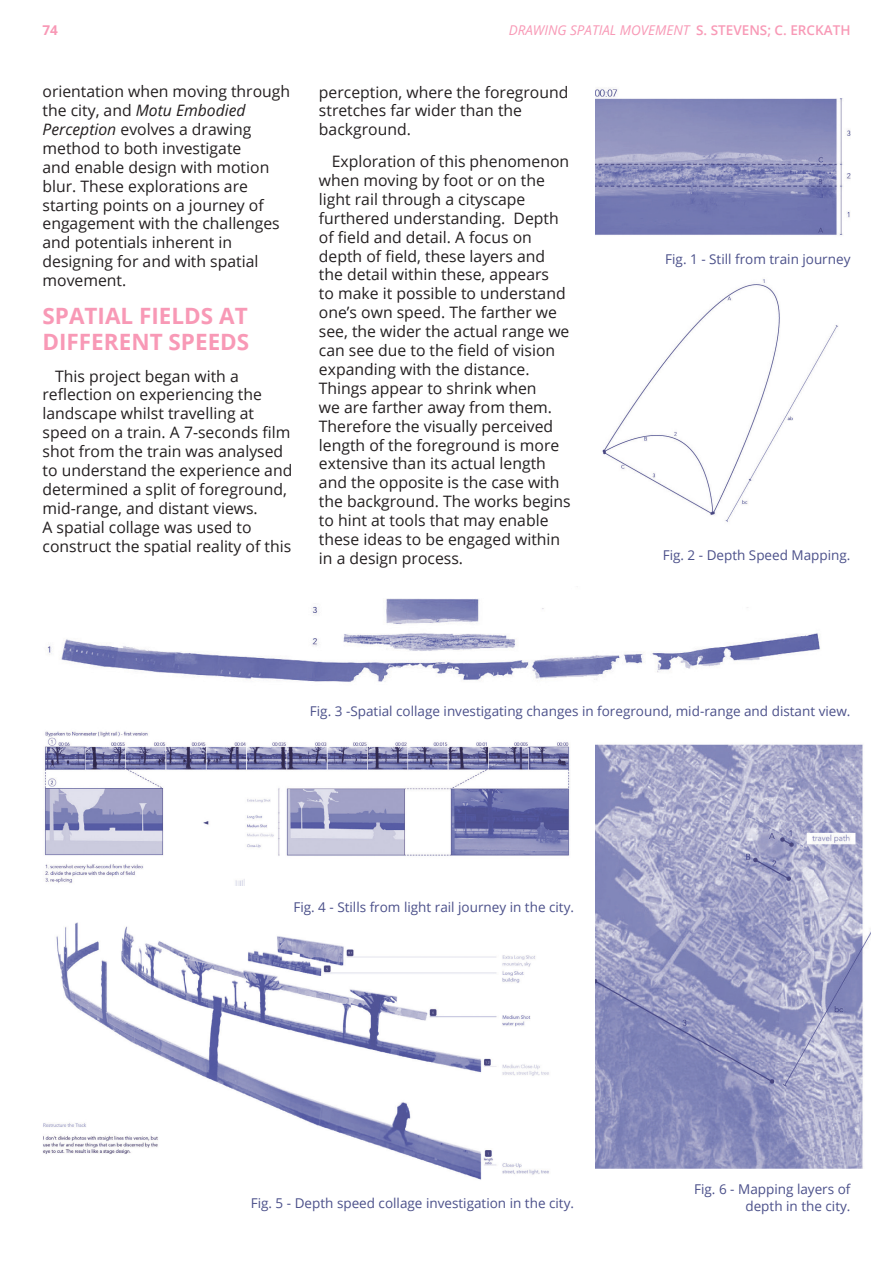
<style>
.page{position:relative;width:893px;height:1263px;background:#fff}
.page>*{position:absolute;margin:0;border:0;box-sizing:border-box;transform-origin:0 0}
.t1{font:700 22.5px/25.5px "Open Sans";color:#f899b6}
.t2{font:15.75px/18.9px "Open Sans";color:#231f20}
.t3{font:13.5px/16.2px "Open Sans";color:#4b508a;text-align:right}
.t4{font:italic 13.5px "Open Sans";color:#f899b6}
.t5{font:700 13.5px "Open Sans";color:#f899b6}
.s1{font-weight:600;font-style:normal}
.s2{font-style:italic}
</style>
<div class="page">
<img style="left:595px;top:88px;width:255px;height:148px">
<img style="left:44px;top:731px;width:526px;height:155px">
<img style="left:43px;top:922px;width:506px;height:258px">
<img style="left:47px;top:598px;width:773px;height:84px">
<img style="left:602px;top:279px;width:236px;height:243px">
<img style="left:595px;top:744px;width:276px;height:424px">
<p class="t5" style="left:43px;top:21px;width:17px">74</p>
<p class="t4" style="left:509px;top:21px;width:343px">DRAWING SPATIAL MOVEMENT <span class="s1">S. STEVENS; C. ERCKATH</span></p>
<p class="t2" style="left:43px;top:82px;width:249px">orientation when moving through the city, and <span class="s2">Motu Embodied<br>Perception</span> evolves a drawing method to both investigate<br>and enable design with motion blur. These explorations are starting points on a journey of engagement with the challenges and potentials inherent in designing for and with spatial movement.</p>
<h1 class="t1" style="left:43px;top:303px;width:208px">SPATIAL FIELDS AT<br>DIFFERENT SPEEDS</h1>
<p class="t2" style="left:43px;top:366px;width:251px;text-indent:13px">This project began with a reflection on experiencing the landscape whilst travelling at speed on a train. A 7-seconds film shot from the train was analysed to understand the experience and determined a split of foreground, mid-range, and distant views.<br>A spatial collage was used to construct the spatial reality of this</p>
<p class="t2" style="left:319px;top:82px;width:251px">perception, where the foreground stretches far wider than the background.</p>
<p class="t2" style="left:319px;top:151px;width:253px;text-indent:13px">Exploration of this phenomenon when moving by foot or on the light rail through a cityscape furthered understanding. Depth of field and detail. A focus on depth of field, these layers and the detail within these, appears<br>to make it possible to understand one’s own speed. The farther we see, the wider the actual range we can see due to the field of vision expanding with the distance.<br>Things appear to shrink when<br>we are farther away from them.<br>Therefore the visually perceived length of the foreground is more extensive than its actual length and the opposite is the case with the background. The works begins to hint at tools that may enable these ideas to be engaged within in a design process.</p>
<p class="t3" style="left:665px;top:250px;width:187px">Fig. 1 - Still from train journey</p>
<p class="t3" style="left:663px;top:547px;width:189px">Fig. 2 - Depth Speed Mapping.</p>
<p class="t3" style="left:310px;top:702px;width:542px">Fig. 3 -Spatial collage investigating changes in foreground, mid-range and distant view.</p>
<p class="t3" style="left:293px;top:899px;width:282px">Fig. 4 - Stills from light rail journey in the city.</p>
<p class="t3" style="left:251px;top:1194px;width:325px">Fig. 5 - Depth speed collage investigation in the city.</p>
<p class="t3" style="left:694px;top:1181px;width:158px">Fig. 6 - Mapping layers of depth in the city.</p>
</div>
